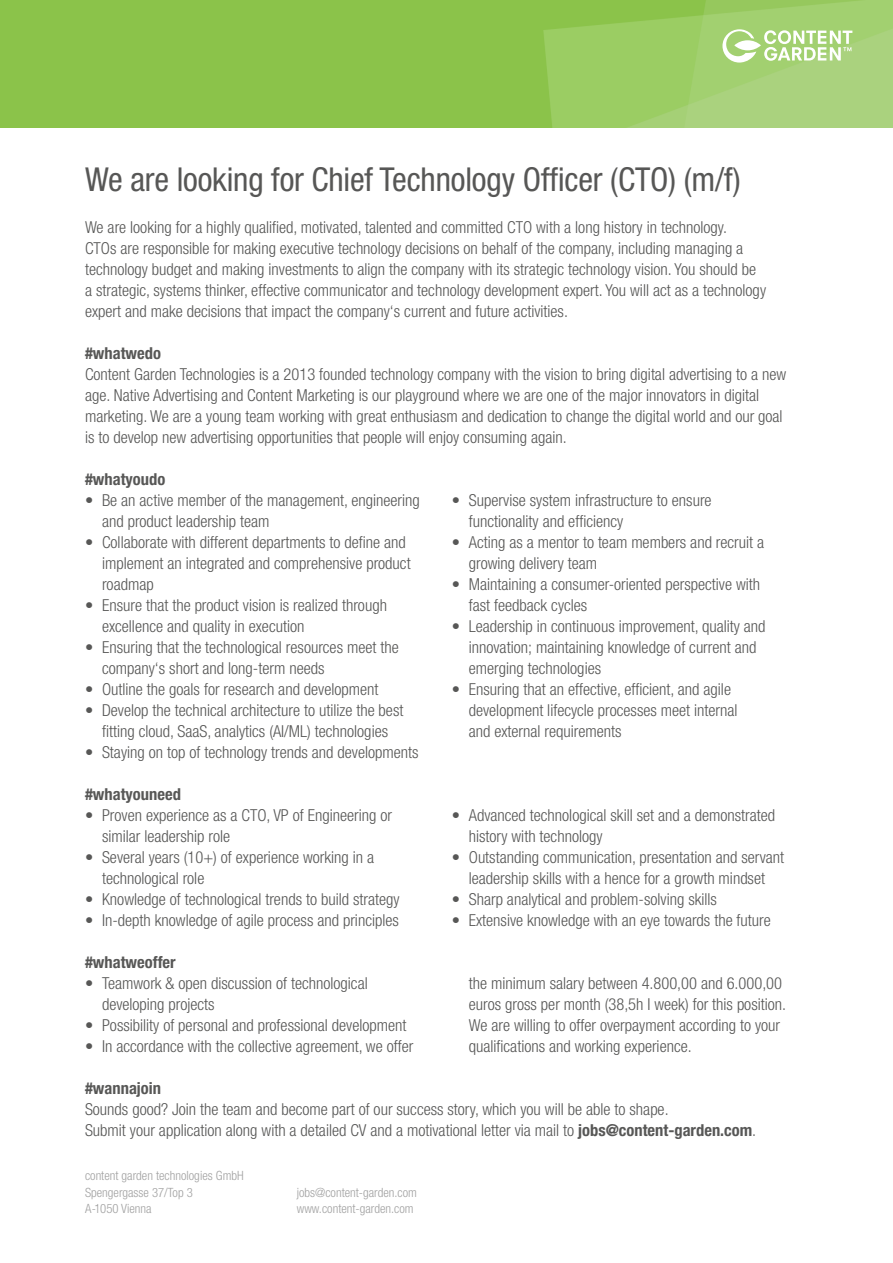
<style>
.page{position:relative;width:893px;height:1263px;background:#fff}
.page>*{position:absolute;margin:0;border:0;box-sizing:border-box;transform-origin:0 0}
.t1{font:condensed 33px "Helvetica Neue LT Pro";letter-spacing:-.005em;color:#575756}
.t2{font:300 condensed 16.5px/21px "Helvetica Neue LT Pro";color:#575756}
.t3{font:700 condensed 16.5px "Helvetica Neue LT Pro";color:#575756}
.t4{font:300 condensed 12.75px/16.5px "Helvetica Neue LT Pro";color:#a1a1a1}
.s1{font-weight:700}
</style>
<div class="page">
<img style="left:0;top:0;width:893px;height:128px">
<svg style="left:764px;top:30px;width:88px;height:31px"></svg>
<svg style="left:734px;top:40px;width:27px;height:10px"></svg>
<svg style="left:722px;top:29px;width:34px;height:34px"></svg>
<p class="t1" style="left:85px;top:160px;width:657px">We are looking for Chief Technology Officer (CTO) (m/f)</p>
<p class="t2" style="left:85px;top:217px;width:682px">We are looking for a highly qualified, motivated, talented and committed CTO with a long history in technology.<br>CTOs are responsible for making executive technology decisions on behalf of the company, including managing a technology budget and making investments to align the company with its strategic technology vision. You should be a strategic, systems thinker, effective communicator and technology development expert. You will act as a technology expert and make decisions that impact the company‘s current and future activities.</p>
<p class="t3" style="left:85px;top:343px;width:78px">#whatwedo</p>
<p class="t2" style="left:85px;top:364px;width:703px">Content Garden Technologies is a 2013 founded technology company with the vision to bring digital advertising to a new age. Native Advertising and Content Marketing is our playground where we are one of the major innovators in digital marketing. We are a young team working with great enthusiasm and dedication to change the digital world and our goal is to develop new advertising opportunities that people will enjoy consuming again.</p>
<p class="t3" style="left:85px;top:469px;width:82px">#whatyoudo</p>
<p class="t2" style="left:102px;top:490px;width:319px;text-indent:-17px">• Be an active member of the management, engineering and product leadership team</p>
<p class="t2" style="left:102px;top:532px;width:310px;text-indent:-17px">• Collaborate with different departments to define and implement an integrated and comprehensive product roadmap</p>
<p class="t2" style="left:102px;top:595px;width:286px;text-indent:-17px">• Ensure that the product vision is realized through excellence and quality in execution</p>
<p class="t2" style="left:102px;top:637px;width:298px;text-indent:-17px">• Ensuring that the technological resources meet the company‘s short and long-term needs</p>
<p class="t2" style="left:85px;top:679px;width:295px">• Outline the goals for research and development</p>
<p class="t2" style="left:85px;top:700px;width:320px;text-align:center">• Develop the technical architecture to utilize the best fitting cloud, SaaS, analytics (AI/ML) technologies</p>
<p class="t2" style="left:85px;top:742px;width:335px">• Staying on top of technology trends and developments</p>
<p class="t3" style="left:85px;top:784px;width:97px">#whatyouneed</p>
<p class="t2" style="left:102px;top:805px;width:292px;text-indent:-17px">• Proven experience as a CTO, VP of Engineering or similar leadership role</p>
<p class="t2" style="left:102px;top:847px;width:274px;text-indent:-17px">• Several years (10+) of experience working in a technological role</p>
<p class="t2" style="left:85px;top:889px;width:316px">• Knowledge of technological trends to build strategy</p>
<p class="t2" style="left:85px;top:910px;width:315px">• In-depth knowledge of agile process and principles</p>
<p class="t3" style="left:85px;top:952px;width:92px">#whatweoffer</p>
<p class="t2" style="left:102px;top:973px;width:267px;text-indent:-17px">• Teamwork &amp; open discussion of technological developing projects</p>
<p class="t2" style="left:85px;top:1015px;width:323px">• Possibility of personal and professional development</p>
<p class="t2" style="left:85px;top:1036px;width:330px">• In accordance with the collective agreement, we offer</p>
<p class="t2" style="left:469px;top:490px;width:244px;text-indent:-17px">• Supervise system infrastructure to ensure functionality and efficiency</p>
<p class="t2" style="left:469px;top:532px;width:297px;text-indent:-17px">• Acting as a mentor to team members and recruit a growing delivery team</p>
<p class="t2" style="left:469px;top:574px;width:293px;text-indent:-17px">• Maintaining a consumer-oriented perspective with fast feedback cycles</p>
<p class="t2" style="left:469px;top:616px;width:298px;text-indent:-17px">• Leadership in continuous improvement, quality and innovation; maintaining knowledge of current and emerging technologies</p>
<p class="t2" style="left:469px;top:679px;width:270px;text-indent:-17px">• Ensuring that an effective, efficient, and agile development lifecycle processes meet internal and external requirements</p>
<p class="t2" style="left:469px;top:805px;width:308px;text-indent:-17px">• Advanced technological skill set and a demonstrated history with technology</p>
<p class="t2" style="left:452px;top:847px;width:334px;text-align:center">• Outstanding communication, presentation and servant leadership skills with a hence for a growth mindset</p>
<p class="t2" style="left:452px;top:889px;width:267px">• Sharp analytical and problem-solving skills</p>
<p class="t2" style="left:452px;top:910px;width:321px">• Extensive knowledge with an eye towards the future</p>
<p class="t2" style="left:469px;top:973px;width:319px">the minimum salary between 4.800,00 and 6.000,00 euros gross per month (38,5h I week) for this position.<br>We are willing to offer overpayment according to your qualifications and working experience.</p>
<p class="t2" style="left:85px;top:1078px;width:585px"><span class="s1">#wannajoin<br></span>Sounds good? Join the team and become part of our success story, which you will be able to shape.</p>
<p class="t2" style="left:85px;top:1120px;width:673px">Submit your application along with a detailed CV and a motivational letter via mail to <span class="s1">jobs@content-garden.com</span>.</p>
<p class="t4" style="left:85px;top:1167px;width:160px">content garden technologies GmbH<br>Spengergasse 37/Top 3<br>A-1050 Vienna</p>
<p class="t4" style="left:297px;top:1184px;width:122px">jobs@content-garden.com www.content-garden.com</p>
</div>
